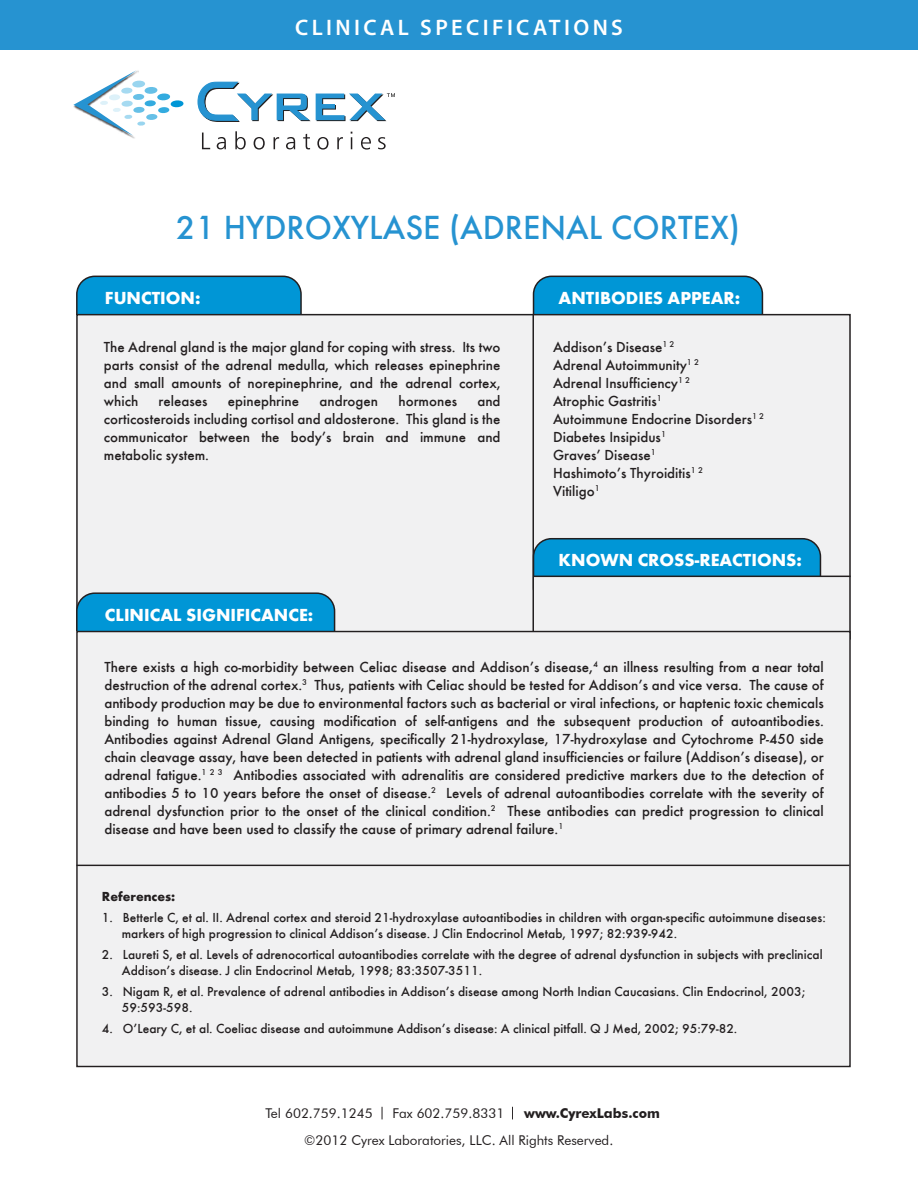
<style>
.page{position:relative;width:918px;height:1188px;background:#fff}
.page>*{position:absolute;margin:0;border:0;box-sizing:border-box;transform-origin:0 0}
.t1{font:500 34.5px "Futura";color:#2693d1}
.t2{font:600 22.5px "Myriad Pro";letter-spacing:.15em;color:#fff}
.t3{font:700 18px "Futura";color:#fff}
.t4{font:500 15px/18px "Futura";color:#231f20;text-align:justify}
.t5{font:500 13.5px/16.2px "Futura";color:#231f20}
.t6{font:13.5px "Futura BT";color:#231f20}
.t7{font:700 13.5px "Futura BT";color:#231f20}
.t8{font:700 13.5px "Futura";color:#231f20}
</style>
<div class="page">
<svg style="left:202px;top:133px;width:8px;height:16px"></svg>
<svg style="left:217px;top:137px;width:9px;height:12px"></svg>
<svg style="left:235px;top:131px;width:11px;height:18px"></svg>
<svg style="left:254px;top:137px;width:11px;height:13px"></svg>
<svg style="left:274px;top:137px;width:5px;height:12px"></svg>
<svg style="left:286px;top:137px;width:9px;height:12px"></svg>
<svg style="left:303px;top:134px;width:7px;height:15px"></svg>
<svg style="left:317px;top:137px;width:12px;height:13px"></svg>
<svg style="left:337px;top:137px;width:6px;height:12px"></svg>
<svg style="left:351px;top:132px;width:1px;height:17px"></svg>
<svg style="left:361px;top:137px;width:10px;height:13px"></svg>
<svg style="left:378px;top:137px;width:8px;height:12px"></svg>
<svg style="left:73px;top:70px;width:111px;height:66px"></svg>
<svg style="left:197px;top:81px;width:198px;height:41px"></svg>
<div style="left:77px;top:276px;width:224px;height:67px;background:#0096d6;border-radius:18px"></div>
<div style="left:76px;top:276px;width:226px;height:68px;border:2px solid #231f20;border-radius:18px"></div>
<div style="left:534px;top:276px;width:228px;height:67px;background:#0096d6;border-radius:18px"></div>
<div style="left:533px;top:276px;width:230px;height:68px;border:2px solid #231f20;border-radius:18px"></div>
<div style="left:76px;top:314px;width:775px;height:326px;background:#f1f1f2;border:2px solid #231f20"></div>
<div style="left:77px;top:593px;width:258px;height:67px;background:#0096d6;border-radius:18px"></div>
<div style="left:76px;top:592px;width:259px;height:69px;border:2px solid #231f20;border-radius:18px"></div>
<div style="left:76px;top:631px;width:775px;height:436px;background:#f1f1f2;border:1px solid #231f20"></div>
<hr style="left:76px;top:865px;width:773px;height:1px;background:#231f20">
<div style="left:534px;top:539px;width:286px;height:67px;background:#0096d6;border-radius:18px"></div>
<div style="left:533px;top:538px;width:288px;height:68px;border:2px solid #231f20;border-radius:18px"></div>
<div style="left:534px;top:577px;width:295px;height:33px;background:#f1f1f2"></div>
<hr style="left:533px;top:576px;width:318px;height:1px;background:#231f20">
<hr style="left:532px;top:314px;width:2px;height:318px;background:#231f20">
<div style="left:0;top:0;width:918px;height:50px;background:#2693d1"></div>
<svg style="left:382px;top:1107px;width:1px;height:12px"></svg>
<svg style="left:512px;top:1107px;width:1px;height:12px"></svg>
<h2 class="t2" style="left:295px;top:14px;width:329px">CLINICAL SPECIFICATIONS</h2>
<h1 class="t1" style="left:176px;top:208px;width:566px">21 HYDROXYLASE (ADRENAL CORTEX)</h1>
<p class="t3" style="left:105px;top:287px;width:97px">FUNCTION:</p>
<p class="t3" style="left:559px;top:287px;width:183px">ANTIBODIES APPEAR:</p>
<p class="t4" style="left:104px;top:338px;width:398px">The Adrenal gland is the major gland for coping with stress. Its two parts consist of the adrenal medulla, which releases epinephrine and small amounts of norepinephrine, and the adrenal cortex, which</p>
<p class="t4" style="left:553px;top:338px;width:213px;text-align:left">Addison’s Disease<sup>1</sup> <sup>2<br></sup>Adrenal Autoimmunity<sup>1</sup> <sup>2<br></sup>Adrenal Insufficiency<sup>1</sup> <sup>2<br></sup>Atrophic Gastritis<sup>1<br></sup>Autoimmune Endocrine Disorders<sup>1</sup> <sup>2<br></sup>Diabetes Insipidus<sup>1<br></sup>Graves’ Disease<sup>1<br></sup>Hashimoto’s Thyroiditis<sup>1</sup> <sup>2<br></sup>Vitiligo<sup>1</sup></p>
<p class="t4" style="left:104px;top:392px;width:398px;text-indent:374px">and corticosteroids including cortisol and aldosterone. This gland is the communicator between the body’s brain and immune and metabolic system.</p>
<p class="t4" style="left:159px;top:392px;width:50px">releases</p>
<p class="t4" style="left:228px;top:392px;width:73px">epinephrine</p>
<p class="t4" style="left:319px;top:392px;width:60px">androgen</p>
<p class="t4" style="left:398px;top:392px;width:60px">hormones</p>
<p class="t3" style="left:559px;top:549px;width:245px">KNOWN CROSS-REACTIONS:</p>
<p class="t3" style="left:105px;top:604px;width:210px">CLINICAL SIGNIFICANCE:</p>
<p class="t4" style="left:104px;top:658px;width:721px">There exists a high co-morbidity between Celiac disease and Addison’s disease,<sup>4</sup> an illness resulting from a near total destruction of the adrenal cortex.<sup>3</sup> Thus, patients with Celiac should be tested for Addison’s and vice versa. The cause of antibody production may be due to environmental factors such as bacterial or viral infections, or haptenic toxic chemicals binding to human tissue, causing modification of self-antigens and the subsequent production of autoantibodies.<br>Antibodies against Adrenal Gland Antigens, specifically 21-hydroxylase, 17-hydroxylase and Cytochrome P-450 side chain cleavage assay, have been detected in patients with adrenal gland insufficiencies or failure (Addison’s disease), or adrenal fatigue.<sup>1</sup> <sup>2</sup> <sup>3</sup> Antibodies associated with adrenalitis are considered predictive markers due to the detection of antibodies 5 to 10 years before the onset of disease.<sup>2</sup> Levels of adrenal autoantibodies correlate with the severity of adrenal dysfunction prior to the onset of the clinical condition.<sup>2</sup> These antibodies can predict progression to clinical disease and have been used to classify the cause of primary adrenal failure.<sup>1</sup></p>
<p class="t8" style="left:102px;top:889px;width:75px">References:</p>
<p class="t5" style="left:122px;top:910px;width:705px;text-indent:-20px">1. Betterle C, et al. II. Adrenal cortex and steroid 21-hydroxylase autoantibodies in children with organ-specific autoimmune diseases: markers of high progression to clinical Addison’s disease. J Clin Endocrinol Metab, 1997; 82:939-942.</p>
<p class="t5" style="left:122px;top:946px;width:702px;text-indent:-20px">2. Laureti S, et al. Levels of adrenocortical autoantibodies correlate with the degree of adrenal dysfunction in subjects with preclinical<br>Addison’s disease. J clin Endocrinol Metab, 1998; 83:3507-3511.</p>
<p class="t5" style="left:122px;top:983px;width:685px;text-indent:-20px">3. Nigam R, et al. Prevalence of adrenal antibodies in Addison’s disease among North Indian Caucasians. Clin Endocrinol, 2003;<br>59:593-598.</p>
<p class="t5" style="left:102px;top:1020px;width:637px">4. O’Leary C, et al. Coeliac disease and autoimmune Addison’s disease: A clinical pitfall. Q J Med, 2002; 95:79-82.</p>
<p class="t6" style="left:266px;top:1105px;width:109px">Tel 602.759.1245</p>
<p class="t6" style="left:393px;top:1105px;width:113px">Fax 602.759.8331</p>
<p class="t7" style="left:524px;top:1105px;width:137px">www.CyrexLabs.com</p>
<p class="t6" style="left:304px;top:1132px;width:311px">©2012 Cyrex Laboratories, LLC. All Rights Reserved.</p>
</div>
